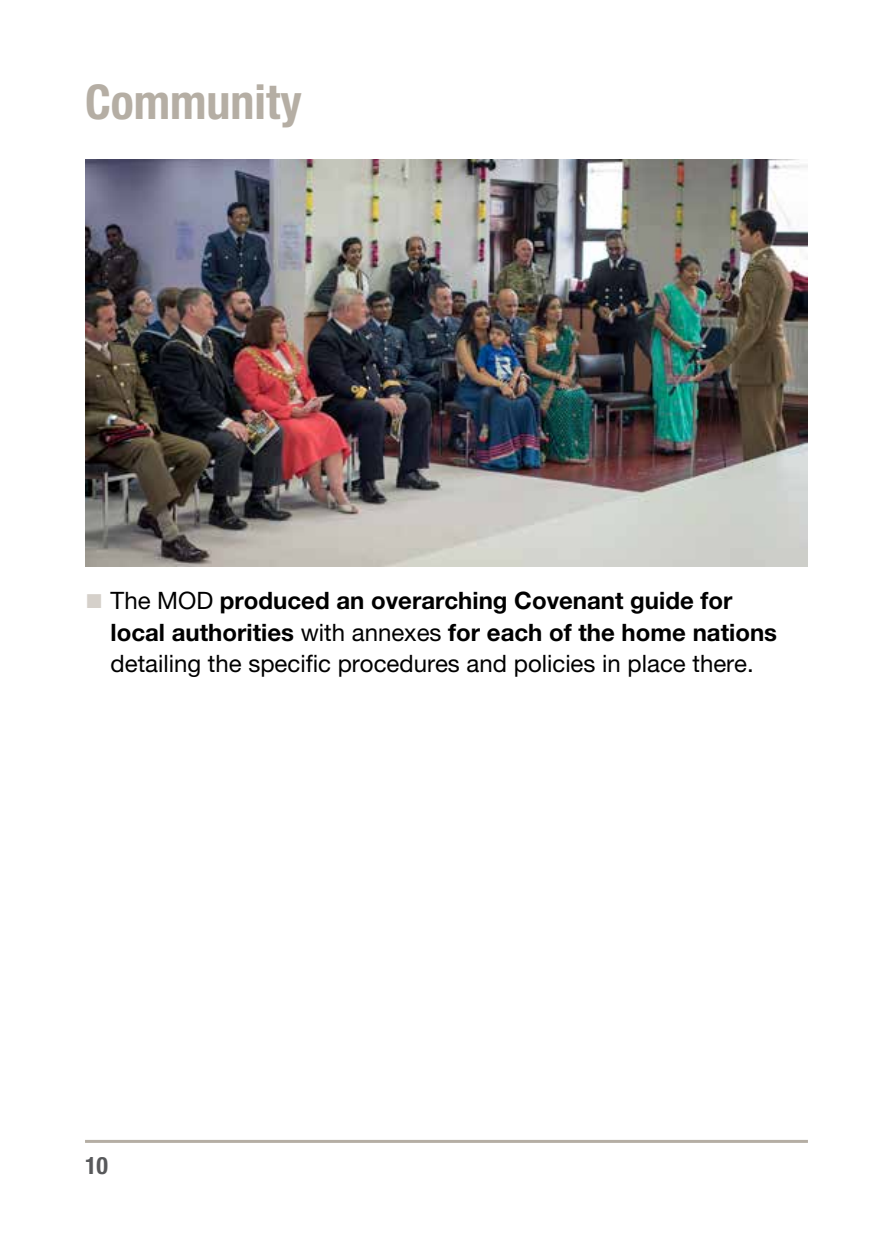
<style>
.page{position:relative;width:893px;height:1259px;background:#fff}
.page>*{position:absolute;margin:0;border:0;box-sizing:border-box;transform-origin:0 0}
.Heading_2{font:700 condensed 48px "Helvetica Neue LT Pro";color:#b5aea4}
.t1{font:700 24px/31.5px "Helvetica Neue LT Pro";color:#000}
.t2{font:700 condensed 24px "Helvetica Neue LT Pro";color:#58595b}
.s1{font-family:"Arial";font-weight:400;font-size:30px;color:#d5d0ca}
.s2{font-weight:400}
</style>
<div class="page">
<hr style="left:85px;top:1140px;width:723px;height:3px;background:#b5aea4">
<img style="left:85px;top:160px;width:723px;height:406px">
<p class="Heading_2" style="left:85px;top:73px;width:218px">Community</p>
<p class="t1" style="left:111px;top:584px;width:668px;text-indent:-26px"><span class="s1">■</span> <span class="s2">The MOD</span> produced an overarching Covenant guide for local authorities <span class="s2">with annexes</span> for each of the home nations <span class="s2">detailing the specific procedures and policies in place there.</span></p>
<p class="t2" style="left:85px;top:1150px;width:25px">10</p>
</div>
